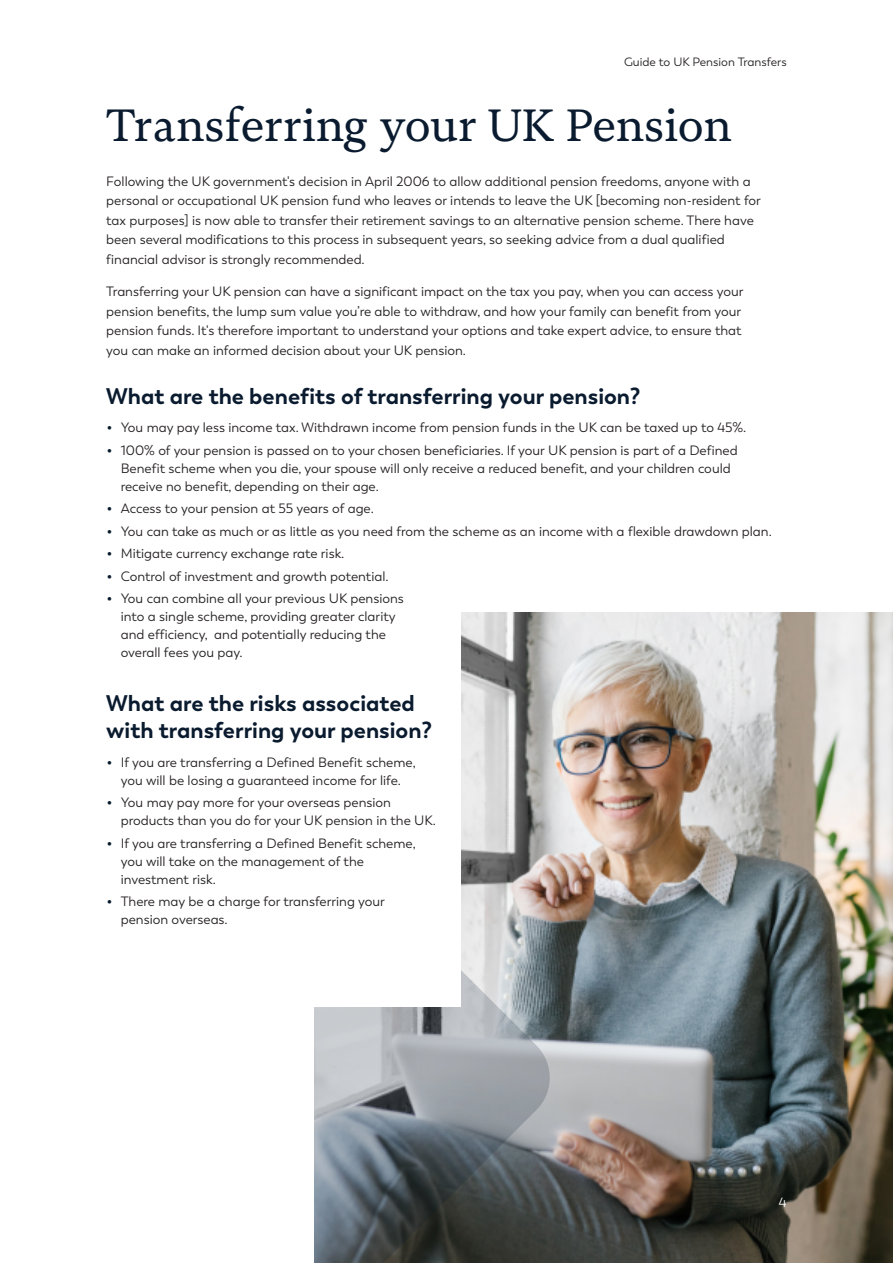
<style>
.page{position:relative;width:893px;height:1263px;background:#fff}
.page>*{position:absolute;margin:0;border:0;box-sizing:border-box;transform-origin:0 0}
.t1{font:45px "Novela";color:#0a1b2f}
.t2{font:700 22.5px "Trenda";color:#0a1b2f}
.t3{font:13.5px/19.5px "Trenda";color:#231f20}
.t4{font:13.5px "Trenda";color:#fff}
.t5{font:12px "Trenda";color:#231f20}
.s1{font-size:19.5px;color:#0a1b2f}
</style>
<div class="page">
<img style="left:461px;top:612px;width:432px;height:651px">
<svg style="left:315px;top:788px;width:235px;height:475px;background:#878c90"></svg>
<div style="left:81px;top:591px;width:380px;height:416px;background:#fff"></div>
<p class="t5" style="left:624px;top:58px;width:164px">Guide to UK Pension Transfers</p>
<p class="t1" style="left:106px;top:106px;width:627px">Transferring your UK Pension</p>
<p class="t3" style="left:106px;top:173px;width:656px">Following the UK government's decision in April 2006 to allow additional pension freedoms, anyone with a personal or occupational UK pension fund who leaves or intends to leave the UK [becoming non-resident for tax purposes] is now able to transfer their retirement savings to an alternative pension scheme. There have been several modifications to this process in subsequent years, so seeking advice from a dual qualified financial advisor is strongly recommended.</p>
<p class="t3" style="left:106px;top:283px;width:639px">Transferring your UK pension can have a significant impact on the tax you pay, when you can access your pension benefits, the lump sum value you’re able to withdraw, and how your family can benefit from your pension funds. It's therefore important to understand your options and take expert advice, to ensure that you can make an informed decision about your UK pension.</p>
<p class="t2" style="left:106px;top:387px;width:536px">What are the benefits of transferring your pension?</p>
<p class="t3" style="left:106px;top:419px;width:642px"><span class="s1">•</span> You may pay less income tax. Withdrawn income from pension funds in the UK can be taxed up to 45%.</p>
<p class="t3" style="left:106px;top:441px;width:633px"><span class="s1">•</span> 100% of your pension is passed on to your chosen beneficiaries. If your UK pension is part of a Defined</p>
<p class="t3" style="left:121px;top:459px;width:611px">Benefit scheme when you die, your spouse will only receive a reduced benefit, and your children could</p>
<p class="t3" style="left:121px;top:477px;width:260px">receive no benefit, depending on their age.</p>
<p class="t3" style="left:106px;top:500px;width:269px"><span class="s1">•</span> Access to your pension at 55 years of age.</p>
<p class="t3" style="left:106px;top:522px;width:667px"><span class="s1">•</span> You can take as much or as little as you need from the scheme as an income with a flexible drawdown plan.</p>
<p class="t3" style="left:106px;top:545px;width:240px"><span class="s1">•</span> Mitigate currency exchange rate risk.</p>
<p class="t3" style="left:106px;top:567px;width:284px"><span class="s1">•</span> Control of investment and growth potential.</p>
<p class="t3" style="left:106px;top:590px;width:299px"><span class="s1">•</span> You can combine all your previous UK pensions</p>
<p class="t3" style="left:121px;top:608px;width:276px">into a single scheme, providing greater clarity</p>
<p class="t3" style="left:121px;top:626px;width:267px">and efficiency, and potentially reducing the</p>
<p class="t3" style="left:121px;top:644px;width:123px">overall fees you pay.</p>
<p class="t2" style="left:106px;top:695px;width:310px">What are the risks associated</p>
<p class="t2" style="left:106px;top:722px;width:327px">with transferring your pension?</p>
<p class="t3" style="left:106px;top:753px;width:311px"><span class="s1">•</span> If you are transferring a Defined Benefit scheme,</p>
<p class="t3" style="left:121px;top:771px;width:282px">you will be losing a guaranteed income for life.</p>
<p class="t3" style="left:106px;top:794px;width:286px"><span class="s1">•</span> You may pay more for your overseas pension</p>
<p class="t3" style="left:121px;top:812px;width:317px">products than you do for your UK pension in the UK.</p>
<p class="t3" style="left:106px;top:834px;width:311px"><span class="s1">•</span> If you are transferring a Defined Benefit scheme,</p>
<p class="t3" style="left:121px;top:852px;width:245px">you will take on the management of the</p>
<p class="t3" style="left:121px;top:870px;width:97px">investment risk.</p>
<p class="t3" style="left:106px;top:893px;width:280px"><span class="s1">•</span> There may be a charge for transferring your</p>
<p class="t3" style="left:121px;top:911px;width:109px">pension overseas.</p>
<p class="t4" style="left:779px;top:1198px;width:9px">4</p>
</div>
